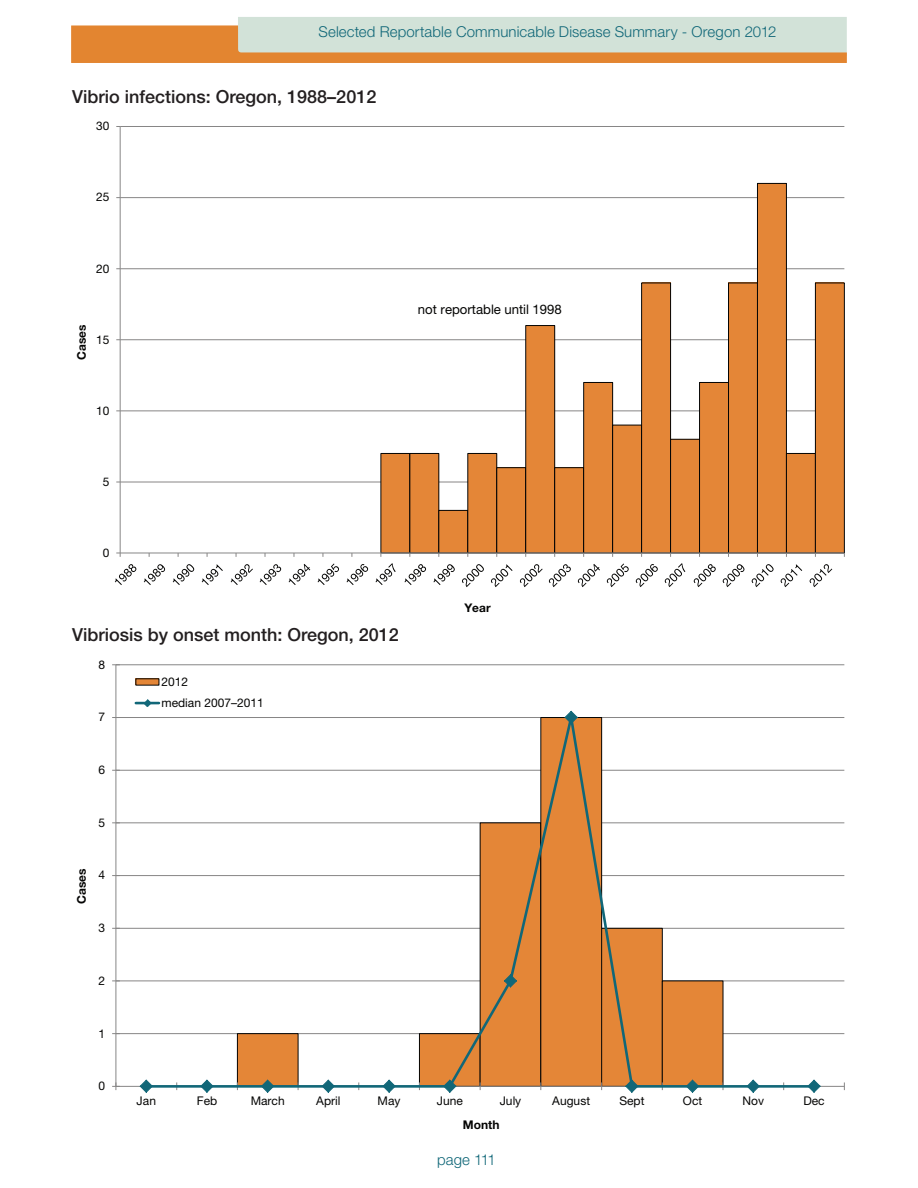
<style>
.page{position:relative;width:918px;height:1188px;background:#fff}
.page>*{position:absolute;margin:0;border:0;box-sizing:border-box;transform-origin:0 0}
.graphTitle{font:500 18px "Helvetica Neue LT Std";color:#231f20}
.t1{font:300 15px "Helvetica Neue LT Std";letter-spacing:.005em;color:#106778}
.t2{font:13.2px "Helvetica Neue LT Std";color:#050504}
.t3{font:12px/21.1px "Helvetica Neue LT Std";color:#050504}
.t4{font:700 12px "Helvetica Neue LT Std";letter-spacing:.005em;color:#050504}
.t5{font:11.85px "Helvetica Neue LT Std";color:#050504}
.t6{font:700 11.85px "Helvetica Neue LT Std";letter-spacing:.005em;color:#050504}
</style>
<div class="page">
<div style="left:239px;top:18px;width:607px;height:37px;background:#d2e2d8"></div>
<div style="left:238px;top:17px;width:609px;height:39px;border:1px solid #d2e2d8"></div>
<svg style="left:71px;top:25px;width:776px;height:38px"></svg>
<hr style="left:120px;top:126px;width:724px;height:1px;background:#878686">
<hr style="left:120px;top:197px;width:724px;height:1px;background:#878686">
<hr style="left:120px;top:268px;width:724px;height:1px;background:#878686">
<hr style="left:120px;top:339px;width:724px;height:1px;background:#878686">
<hr style="left:120px;top:410px;width:724px;height:1px;background:#878686">
<hr style="left:120px;top:482px;width:724px;height:1px;background:#878686">
<div style="left:381px;top:453px;width:29px;height:100px;background:#e48637"></div>
<div style="left:410px;top:453px;width:29px;height:100px;background:#e48637"></div>
<div style="left:409px;top:453px;width:30px;height:100px;border:1px solid #050504"></div>
<div style="left:439px;top:510px;width:29px;height:43px;background:#e48637"></div>
<div style="left:438px;top:510px;width:30px;height:43px;border:1px solid #050504"></div>
<div style="left:468px;top:453px;width:29px;height:100px;background:#e48637"></div>
<div style="left:467px;top:453px;width:30px;height:100px;border:1px solid #050504"></div>
<div style="left:497px;top:468px;width:29px;height:85px;background:#e48637"></div>
<div style="left:496px;top:467px;width:30px;height:86px;border:1px solid #050504"></div>
<div style="left:526px;top:326px;width:29px;height:227px;background:#e48637"></div>
<div style="left:525px;top:325px;width:30px;height:228px;border:1px solid #050504"></div>
<div style="left:555px;top:468px;width:29px;height:85px;background:#e48637"></div>
<div style="left:554px;top:467px;width:30px;height:86px;border:1px solid #050504"></div>
<div style="left:584px;top:382px;width:29px;height:171px;background:#e48637"></div>
<div style="left:583px;top:382px;width:30px;height:171px;border:1px solid #050504"></div>
<div style="left:613px;top:425px;width:29px;height:128px;background:#e48637"></div>
<div style="left:612px;top:425px;width:30px;height:128px;border:1px solid #050504"></div>
<div style="left:642px;top:283px;width:29px;height:270px;background:#e48637"></div>
<div style="left:641px;top:283px;width:30px;height:270px;border:1px solid #050504"></div>
<div style="left:671px;top:439px;width:29px;height:114px;background:#e48637"></div>
<div style="left:670px;top:439px;width:30px;height:114px;border:1px solid #050504"></div>
<div style="left:700px;top:382px;width:29px;height:171px;background:#e48637"></div>
<div style="left:699px;top:382px;width:30px;height:171px;border:1px solid #050504"></div>
<div style="left:729px;top:283px;width:28px;height:270px;background:#e48637"></div>
<div style="left:728px;top:283px;width:30px;height:270px;border:1px solid #050504"></div>
<div style="left:757px;top:183px;width:29px;height:370px;background:#e48637"></div>
<div style="left:757px;top:183px;width:30px;height:370px;border:1px solid #050504"></div>
<div style="left:786px;top:453px;width:29px;height:100px;background:#e48637"></div>
<div style="left:786px;top:453px;width:30px;height:100px;border:1px solid #050504"></div>
<div style="left:815px;top:283px;width:29px;height:270px;background:#e48637"></div>
<div style="left:815px;top:283px;width:30px;height:270px;border:1px solid #050504"></div>
<hr style="left:120px;top:126px;width:1px;height:427px;background:#878686">
<hr style="left:120px;top:553px;width:724px;height:1px;background:#878686">
<svg style="left:115px;top:564px;width:21px;height:21px"></svg>
<svg style="left:144px;top:564px;width:21px;height:21px"></svg>
<svg style="left:173px;top:564px;width:21px;height:21px"></svg>
<svg style="left:202px;top:564px;width:21px;height:21px"></svg>
<svg style="left:231px;top:564px;width:22px;height:21px"></svg>
<svg style="left:260px;top:564px;width:21px;height:21px"></svg>
<svg style="left:289px;top:564px;width:21px;height:21px"></svg>
<svg style="left:318px;top:563px;width:21px;height:22px"></svg>
<svg style="left:347px;top:564px;width:21px;height:21px"></svg>
<svg style="left:376px;top:563px;width:20px;height:22px"></svg>
<svg style="left:404px;top:564px;width:22px;height:21px"></svg>
<svg style="left:433px;top:564px;width:22px;height:21px"></svg>
<svg style="left:462px;top:564px;width:22px;height:23px"></svg>
<svg style="left:491px;top:564px;width:22px;height:23px"></svg>
<svg style="left:520px;top:564px;width:23px;height:23px"></svg>
<svg style="left:549px;top:564px;width:22px;height:23px"></svg>
<svg style="left:578px;top:564px;width:22px;height:23px"></svg>
<svg style="left:607px;top:563px;width:22px;height:24px"></svg>
<svg style="left:636px;top:564px;width:22px;height:23px"></svg>
<svg style="left:665px;top:563px;width:20px;height:24px"></svg>
<svg style="left:694px;top:564px;width:22px;height:23px"></svg>
<svg style="left:723px;top:564px;width:22px;height:23px"></svg>
<svg style="left:752px;top:564px;width:22px;height:23px"></svg>
<svg style="left:781px;top:564px;width:21px;height:23px"></svg>
<svg style="left:810px;top:564px;width:22px;height:23px"></svg>
<hr style="left:116px;top:664px;width:728px;height:1px;background:#878686">
<hr style="left:116px;top:717px;width:728px;height:1px;background:#878686">
<hr style="left:116px;top:770px;width:728px;height:1px;background:#878686">
<hr style="left:116px;top:822px;width:728px;height:1px;background:#878686">
<hr style="left:116px;top:875px;width:728px;height:1px;background:#878686">
<hr style="left:116px;top:928px;width:728px;height:1px;background:#878686">
<hr style="left:116px;top:980px;width:728px;height:1px;background:#878686">
<hr style="left:116px;top:1033px;width:728px;height:1px;background:#878686">
<hr style="left:115px;top:665px;width:1px;height:421px;background:#878686">
<hr style="left:116px;top:1086px;width:728px;height:1px;background:#878686">
<svg style="left:112px;top:1082px;width:8px;height:8px"></svg>
<svg style="left:144px;top:704px;width:673px;height:385px"></svg>
<svg style="left:139px;top:1079px;width:14px;height:14px"></svg>
<svg style="left:200px;top:1079px;width:14px;height:14px"></svg>
<svg style="left:261px;top:1079px;width:14px;height:14px"></svg>
<svg style="left:321px;top:1079px;width:14px;height:14px"></svg>
<svg style="left:382px;top:1079px;width:14px;height:14px"></svg>
<svg style="left:443px;top:1079px;width:14px;height:14px"></svg>
<svg style="left:504px;top:974px;width:13px;height:14px"></svg>
<svg style="left:564px;top:710px;width:14px;height:14px"></svg>
<svg style="left:625px;top:1079px;width:14px;height:14px"></svg>
<svg style="left:686px;top:1079px;width:13px;height:14px"></svg>
<svg style="left:746px;top:1079px;width:14px;height:14px"></svg>
<svg style="left:807px;top:1079px;width:14px;height:14px"></svg>
<div style="left:136px;top:679px;width:23px;height:6px;background:#e48637"></div>
<hr style="left:136px;top:702px;width:23px;height:2px;background:#116778">
<svg style="left:143px;top:699px;width:9px;height:9px"></svg>
<p class="t1" style="left:319px;top:23px;width:459px">Selected Reportable Communicable Disease Summary - Oregon 2012</p>
<p class="graphTitle" style="left:72px;top:86px;width:306px">Vibrio infections: Oregon, 1988–2012</p>
<p class="t5" style="left:96px;top:119px;width:15px">30</p>
<p class="t5" style="left:96px;top:190px;width:15px">25</p>
<p class="t5" style="left:96px;top:261px;width:15px">20</p>
<p class="t6" style="left:74px;top:360px;width:37px;rotate:-90deg">Cases</p>
<p class="t5" style="left:96px;top:332px;width:15px">15</p>
<p class="t5" style="left:96px;top:403px;width:15px">10</p>
<p class="t2" style="left:418px;top:301px;width:146px">not reportable until 1998</p>
<p class="t5" style="left:103px;top:475px;width:8px">5</p>
<p class="t5" style="left:103px;top:546px;width:8px">0</p>
<p class="graphTitle" style="left:72px;top:624px;width:329px">Vibriosis by onset month: Oregon, 2012</p>
<p class="t3" style="left:98px;top:654px;width:8px">8</p>
<p class="t3" style="left:98px;top:706px;width:8px">7</p>
<p class="t3" style="left:98px;top:759px;width:8px">6</p>
<p class="t3" style="left:98px;top:812px;width:8px">5</p>
<p class="t4" style="left:74px;top:904px;width:37px;rotate:-90deg">Cases</p>
<p class="t3" style="left:98px;top:864px;width:8px">4</p>
<p class="t3" style="left:98px;top:917px;width:8px">3</p>
<p class="t3" style="left:98px;top:970px;width:8px">2</p>
<p class="t3" style="left:98px;top:1023px;width:8px">1</p>
<p class="t3" style="left:98px;top:1075px;width:8px">0</p>
<p class="t3" style="left:161px;top:671px;width:104px">2012<br>median 2007–2011</p>
<p class="t6" style="left:464px;top:600px;width:28px">Year</p>
<p class="t3" style="left:137px;top:1090px;width:21px">Jan</p>
<p class="t3" style="left:197px;top:1090px;width:22px">Feb</p>
<p class="t3" style="left:251px;top:1090px;width:36px">March</p>
<p class="t3" style="left:316px;top:1090px;width:26px">April</p>
<p class="t3" style="left:378px;top:1090px;width:24px">May</p>
<p class="t3" style="left:437px;top:1090px;width:28px">June</p>
<p class="t3" style="left:500px;top:1090px;width:23px">July</p>
<p class="t3" style="left:552px;top:1090px;width:39px">August</p>
<p class="t3" style="left:619px;top:1090px;width:27px">Sept</p>
<p class="t3" style="left:683px;top:1090px;width:21px">Oct</p>
<p class="t3" style="left:743px;top:1090px;width:23px">Nov</p>
<p class="t3" style="left:803px;top:1090px;width:23px">Dec</p>
<p class="t4" style="left:463px;top:1117px;width:38px">Month</p>
<p class="t1" style="left:437px;top:1151px;width:60px">page 111</p>
</div>
